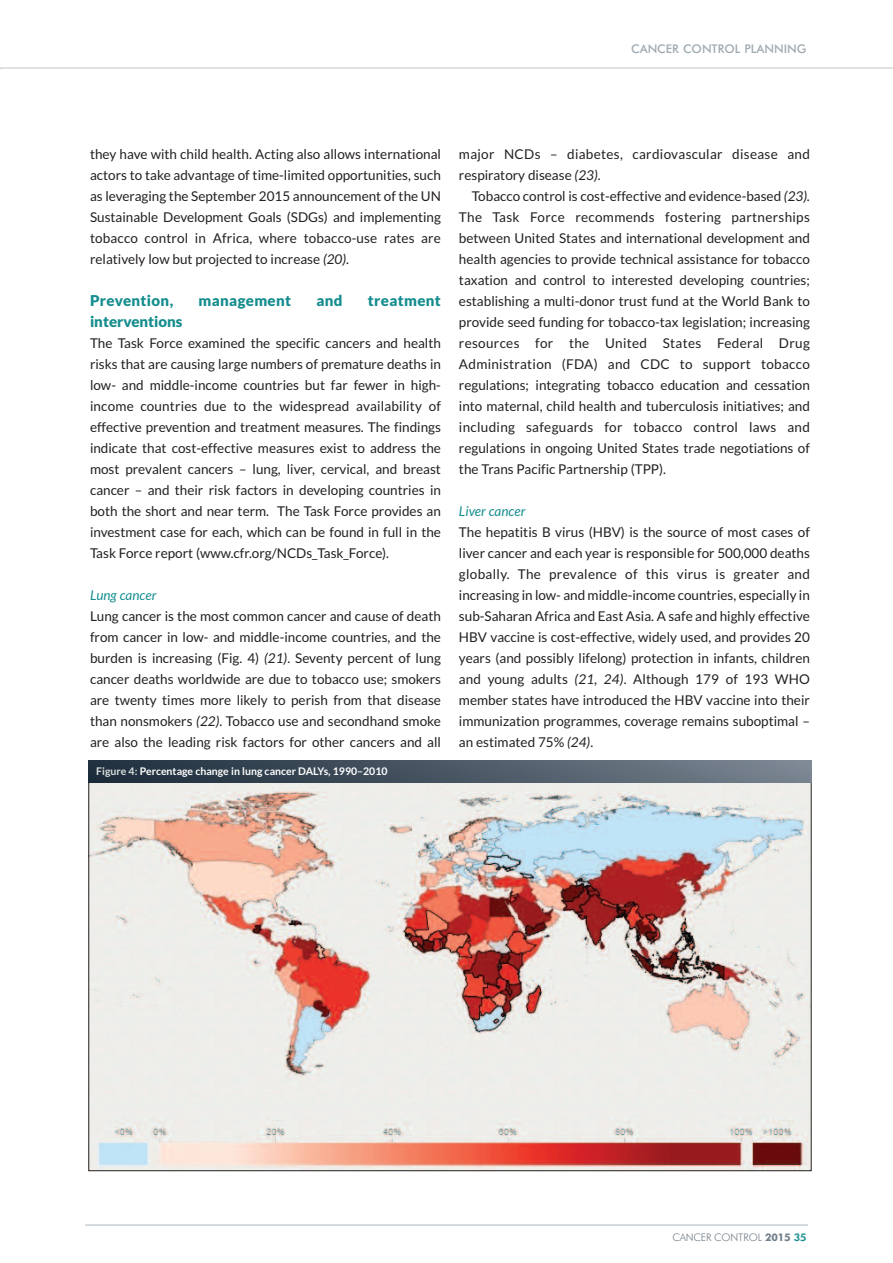
<style>
.page{position:relative;width:893px;height:1263px;background:#fff}
.page>*{position:absolute;margin:0;border:0;box-sizing:border-box;transform-origin:0 0}
.t1{font:900 15px "Lato";letter-spacing:.025em;color:#158d8e}
.t2{font:900 15px "Lato";color:#158d8e}
.t3{font:13.5px/21px "Lato";color:#231f20;text-align:justify}
.t4{font:13.5px/21px "Lato";letter-spacing:.025em;color:#231f20}
.t5{font:italic 13.5px "Lato";color:#158d8e}
.t6{font:500 12px "Futura BT";color:#9faab2}
.t7{font:700 10.5px "Lato";color:#fff}
.t8{font:300 10.5px "Futura BT";letter-spacing:-.015em;color:#727f8a}
.s1{font-style:italic}
.s2{color:#d9dfdf}
.s3{font-weight:700}
.s4{font-weight:800;color:#158d8e}
</style>
<div class="page">
<hr style="left:0;top:67px;width:893px;height:2px;background:#d8d9d7">
<hr style="left:85px;top:1224px;width:723px;height:2px;background:#c6ced3">
<img style="left:91px;top:782px;width:718px;height:387px">
<div style="left:89px;top:761px;width:722px;height:21px;background:linear-gradient(to right,#1c2c3a,#798591)"></div>
<p class="t6" style="left:631px;top:44px;width:177px">CANCER CONTROL PLANNING</p>
<p class="t3" style="left:90px;top:144px;width:352px">they have with child health. Acting also allows international actors to take advantage of time-limited opportunities, such as leveraging the September 2015 announcement of the UN Sustainable Development Goals (SDGs) and implementing tobacco control in Africa, where tobacco-use rates are relatively low but projected to increase <span class="s1">(20)</span>.</p>
<p class="t1" style="left:90px;top:292px;width:85px">Prevention,</p>
<p class="t1" style="left:198px;top:292px;width:94px">management</p>
<p class="t1" style="left:316px;top:292px;width:28px">and</p>
<p class="t1" style="left:368px;top:292px;width:74px">treatment</p>
<p class="t2" style="left:90px;top:313px;width:94px">interventions</p>
<p class="t3" style="left:90px;top:333px;width:352px">The Task Force examined the specific cancers and health risks that are causing large numbers of premature deaths in low- and middle-income countries but far fewer in high&shy;income countries due to the widespread availability of effective prevention and treatment measures. The findings indicate that cost-effective measures exist to address the most prevalent cancers – lung, liver, cervical, and breast cancer – and their risk factors in developing countries in both the short and near term. The Task Force provides an investment case for each, which can be found in full in the Task Force report (www.cfr.org/NCDs_Task_Force).</p>
<p class="t5" style="left:90px;top:587px;width:68px">Lung cancer</p>
<p class="t3" style="left:90px;top:606px;width:352px">Lung cancer is the most common cancer and cause of death from cancer in low- and middle-income countries, and the burden is increasing (Fig. 4) <span class="s1">(21)</span>. Seventy percent of lung cancer deaths worldwide are due to tobacco use; smokers are twenty times more likely to perish from that disease than nonsmokers <span class="s1">(22)</span>. Tobacco use and secondhand smoke are also the leading risk factors for other cancers and all</p>
<p class="t7" style="left:96px;top:765px;width:293px"><span class="s2">Figure 4:</span> Percentage change in lung cancer DALYs, 1990–2010</p>
<p class="t4" style="left:459px;top:144px;width:352px">major NCDs – diabetes, cardiovascular disease and respiratory disease <span class="s1">(23)</span>.</p>
<p class="t3" style="left:459px;top:186px;width:352px;text-indent:13px">Tobacco control is cost-effective and evidence-based <span class="s1">(23).<br></span>The Task Force recommends fostering partnerships between United States and international development and health agencies to provide technical assistance for tobacco taxation and control to interested developing countries; establishing a multi-donor trust fund at the World Bank to provide seed funding for tobacco-tax legislation; increasing resources for the United States Federal Drug Administration (FDA) and CDC to support tobacco regulations; integrating tobacco education and cessation into maternal, child health and tuberculosis initiatives; and including safeguards for tobacco control laws and regulations in ongoing United States trade negotiations of the Trans Pacific Partnership (TPP).</p>
<p class="t5" style="left:459px;top:503px;width:68px">Liver cancer</p>
<p class="t3" style="left:459px;top:522px;width:352px">The hepatitis B virus (HBV) is the source of most cases of liver cancer and each year is responsible for 500,000 deaths globally. The prevalence of this virus is greater and increasing in low- and middle-income countries, especially in sub-Saharan Africa and East Asia. A safe and highly effective HBV vaccine is cost-effective, widely used, and provides 20 years (and possibly lifelong) protection in infants, children and young adults <span class="s1">(21, 24)</span>. Although 179 of 193 WHO member states have introduced the HBV vaccine into their immunization programmes, coverage remains suboptimal – an estimated 75% <span class="s1">(24)</span>.</p>
<p class="t8" style="left:672px;top:1232px;width:135px">CANCER CONTROL <span class="s3">2015</span> <span class="s4">35</span></p>
</div>
